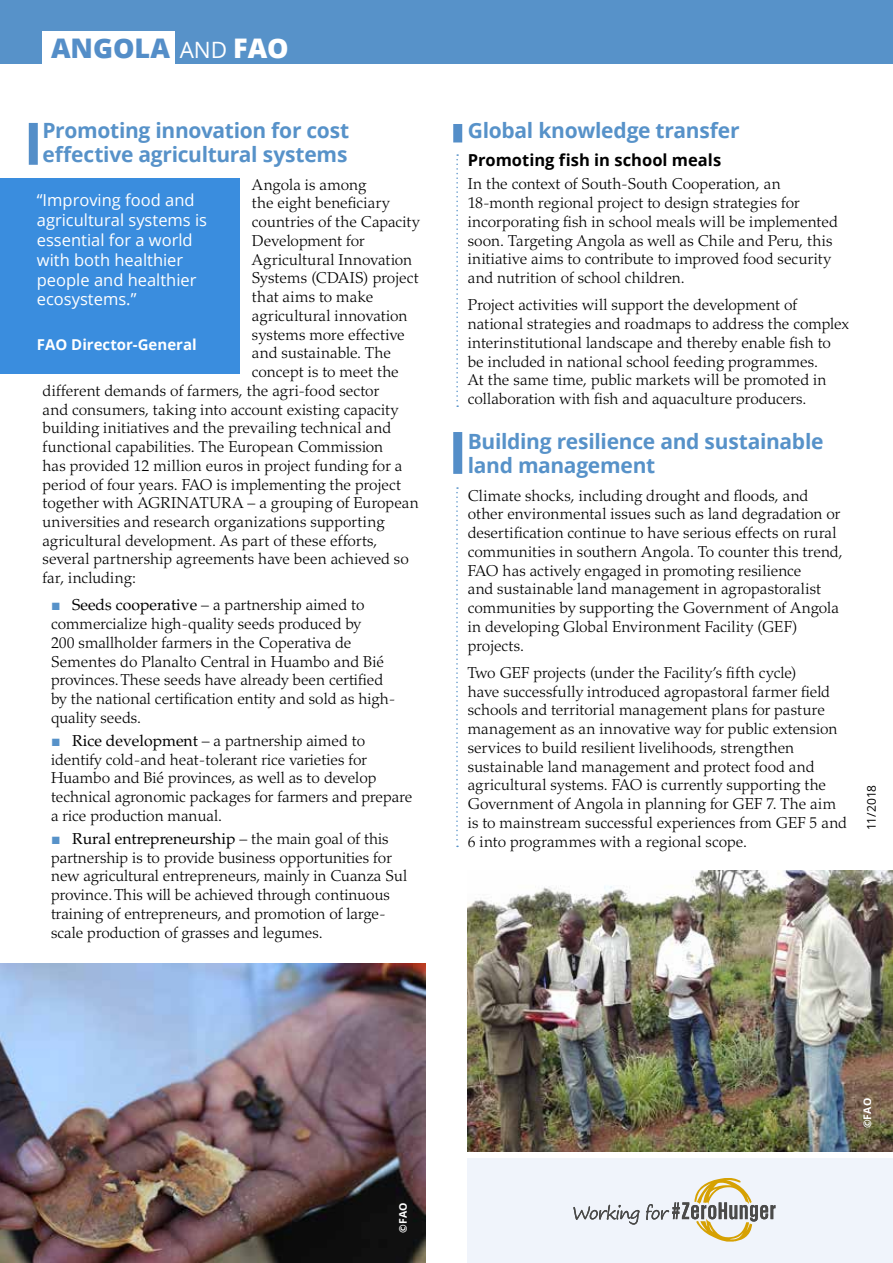
<style>
.page{position:relative;width:893px;height:1263px;background:#fff}
.page>*{position:absolute;margin:0;border:0;box-sizing:border-box;transform-origin:0 0}
.t1{font:800 27px "Open Sans";color:#548ec8}
.t2{font:700 21px/24px "Open Sans";letter-spacing:-.015em;color:#5792c9}
.t3{font:16.5px/19.8px "Open Sans";color:#fff}
.t4{font:700 16.5px "Open Sans";color:#000}
.t5{font:300 15.75px/18.8px "Palatino LT Std";color:#000}
.t6{font:300 15.75px "Palatino LT Std";letter-spacing:.02em;color:#000}
.t7{font:700 15px "Open Sans";color:#fff}
.t8{font:12px "Open Sans";letter-spacing:-.01em;color:#000}
.t9{font:700 10.5px "Open Sans";letter-spacing:.01em;color:#fff}
.s1{font-weight:400;font-size:22.5px;color:#fff}
.s2{color:#fff}
.s3{font-family:"Arial";font-weight:400;color:#5792c9}
.s4{font-weight:400}
</style>
<div class="page">
<img style="left:0;top:964px;width:425px;height:299px">
<img style="left:468px;top:870px;width:425px;height:281px">
<div style="left:468px;top:1158px;width:425px;height:105px;background:#f0f4fb"></div>
<div style="left:0;top:0;width:893px;height:64px;background:#5792c9"></div>
<div style="left:43px;top:31px;width:132px;height:55px;background:#fff"></div>
<svg style="left:573px;top:1205px;width:67px;height:19px"></svg>
<svg style="left:646px;top:1178px;width:129px;height:64px"></svg>
<div style="left:0;top:179px;width:239px;height:195px;background:#3a8dde"></div>
<svg style="left:456px;top:154px;width:2px;height:253px"></svg>
<div style="left:29px;top:123px;width:9px;height:42px;background:#548ec8"></div>
<div style="left:453px;top:124px;width:9px;height:18px;background:#548ec8"></div>
<div style="left:453px;top:432px;width:9px;height:42px;background:#548ec8"></div>
<svg style="left:456px;top:487px;width:2px;height:360px"></svg>
<h1 class="t1" style="left:51px;top:28px;width:239px">ANGOLA <span class="s1">AND</span> <span class="s2">FAO</span></h1>
<h2 class="t2" style="left:43px;top:118px;width:308px">Promoting innovation for cost effective agricultural systems</h2>
<p class="t5" style="left:252px;top:175px;width:116px">Angola is among</p>
<p class="t5" style="left:252px;top:194px;width:139px">the eight beneficiary</p>
<p class="t5" style="left:252px;top:213px;width:169px">countries of the Capacity</p>
<p class="t5" style="left:252px;top:231px;width:114px">Development for</p>
<p class="t6" style="left:252px;top:250px;width:162px">Agricultural Innovation</p>
<p class="t5" style="left:252px;top:269px;width:168px">Systems (CDAIS) project</p>
<p class="t5" style="left:252px;top:288px;width:123px">that aims to make</p>
<p class="t5" style="left:252px;top:306px;width:157px">agricultural innovation</p>
<p class="t5" style="left:252px;top:325px;width:154px">systems more effective</p>
<p class="t5" style="left:252px;top:344px;width:140px">and sustainable. The</p>
<p class="t5" style="left:252px;top:363px;width:148px">concept is to meet the</p>
<p class="t5" style="left:43px;top:381px;width:338px">different demands of farmers, the agri-food sector</p>
<p class="t5" style="left:43px;top:400px;width:357px">and consumers, taking into account existing capacity</p>
<p class="t5" style="left:43px;top:419px;width:350px">building initiatives and the prevailing technical and</p>
<p class="t5" style="left:43px;top:438px;width:342px">functional capabilities. The European Commission</p>
<p class="t5" style="left:43px;top:456px;width:361px">has provided 12 million euros in project funding for a</p>
<p class="t5" style="left:43px;top:475px;width:360px">period of four years. FAO is implementing the project</p>
<p class="t5" style="left:43px;top:494px;width:378px">together with AGRINATURA – a grouping of European</p>
<p class="t5" style="left:43px;top:512px;width:343px">universities and research organizations supporting</p>
<p class="t5" style="left:43px;top:531px;width:336px">agricultural development. As part of these efforts,</p>
<p class="t5" style="left:43px;top:550px;width:368px">several partnership agreements have been achieved so</p>
<p class="t5" style="left:43px;top:569px;width:95px">far, including:</p>
<p class="t5" style="left:51px;top:596px;width:346px"><span class="s3">■</span> <span class="s4">Seeds cooperative</span> – a partnership aimed to commercialize high-quality seeds produced by<br>200 smallholder farmers in the Coperativa de Sementes do Planalto Central in Huambo and Bié provinces. These seeds have already been certified by the national certification entity and sold as high&shy;quality seeds.</p>
<p class="t5" style="left:51px;top:731px;width:363px"><span class="s3">■</span> <span class="s4">Rice development</span> – a partnership aimed to identify cold-and heat-tolerant rice varieties for Huambo and Bié provinces, as well as to develop technical agronomic packages for farmers and prepare a rice production manual.</p>
<p class="t5" style="left:51px;top:829px;width:358px"><span class="s3">■</span> <span class="s4">Rural entrepreneurship</span> – the main goal of this partnership is to provide business opportunities for new agricultural entrepreneurs, mainly in Cuanza Sul province. This will be achieved through continuous training of entrepreneurs, and promotion of large&shy;scale production of grasses and legumes.</p>
<p class="t3" style="left:37px;top:190px;width:172px">“Improving food and agricultural systems is essential for a world with both healthier people and healthier ecosystems.”</p>
<p class="t7" style="left:37px;top:334px;width:161px">FAO Director-General</p>
<h2 class="t2" style="left:468px;top:118px;width:273px">Global knowledge transfer</h2>
<p class="t4" style="left:468px;top:149px;width:255px">Promoting fish in school meals</p>
<p class="t5" style="left:468px;top:175px;width:371px">In the context of South-South Cooperation, an 18-month regional project to design strategies for incorporating fish in school meals will be implemented soon. Targeting Angola as well as Chile and Peru, this initiative aims to contribute to improved food security and nutrition of school children.</p>
<p class="t5" style="left:468px;top:296px;width:383px">Project activities will support the development of national strategies and roadmaps to address the complex interinstitutional landscape and thereby enable fish to be included in national school feeding programmes.<br>At the same time, public markets will be promoted in collaboration with fish and aquaculture producers.</p>
<h2 class="t2" style="left:468px;top:429px;width:357px">Building resilience and sustainable land management</h2>
<p class="t5" style="left:468px;top:486px;width:377px">Climate shocks, including drought and floods, and other environmental issues such as land degradation or desertification continue to have serious effects on rural communities in southern Angola. To counter this trend, FAO has actively engaged in promoting resilience<br>and sustainable land management in agropastoralist communities by supporting the Government of Angola in developing Global Environment Facility (GEF) projects.</p>
<p class="t5" style="left:468px;top:663px;width:381px">Two GEF projects (under the Facility’s fifth cycle)<br>have successfully introduced agropastoral farmer field schools and territorial management plans for pasture management as an innovative way for public extension services to build resilient livelihoods, strengthen sustainable land management and protect food and agricultural systems. FAO is currently supporting the Government of Angola in planning for GEF 7. The aim is to mainstream successful experiences from GEF 5 and 6 into programmes with a regional scope.</p>
<p class="t8" style="left:863px;top:830px;width:47px;rotate:-90deg">11/2018</p>
<p class="t9" style="left:395px;top:1233px;width:32px;rotate:-90deg">©FAO</p>
<p class="t9" style="left:860px;top:1128px;width:32px;rotate:-90deg">©FAO</p>
</div>
